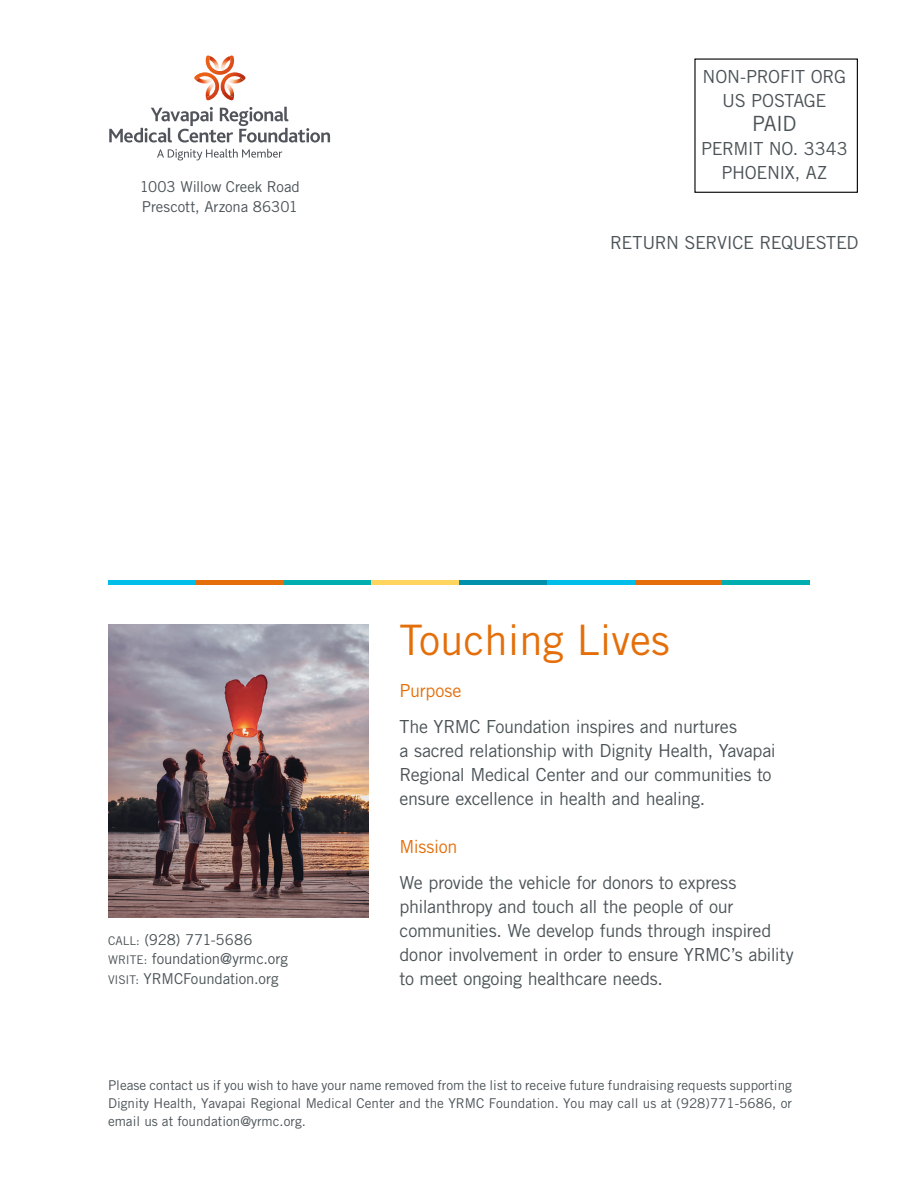
<style>
.page{position:relative;width:918px;height:1188px;background:#fff}
.page>*{position:absolute;margin:0;border:0;box-sizing:border-box;transform-origin:0 0}
.t1{font:42px "Trade Gothic LT Std";color:#e46f0a}
.t2{font:21px "Trade Gothic LT Std";color:#4b5357}
.t3{font:18px/24px "Trade Gothic LT Std";letter-spacing:-.02em;color:#4b5357;text-align:center}
.t4{font:18px "Trade Gothic LT Std";letter-spacing:-.02em;color:#e46f0a}
.t5{font:15px/19.5px "Trade Gothic LT Std";letter-spacing:-.005em;color:#4b5357}
.t6{font:13.5px/18px "Trade Gothic LT Std";color:#4b5357;text-align:justify}
.s1{font-size:12px}
</style>
<div class="page">
<div style="left:694px;top:58px;width:164px;height:135px;border:1px solid #000"></div>
<img style="left:108px;top:625px;width:261px;height:293px">
<svg style="left:194px;top:55px;width:52px;height:46px"></svg>
<svg style="left:109px;top:107px;width:221px;height:36px"></svg>
<svg style="left:157px;top:149px;width:125px;height:11px"></svg>
<div style="left:722px;top:580px;width:88px;height:5px;background:#00aeaf"></div>
<div style="left:635px;top:580px;width:87px;height:5px;background:#e46f0a"></div>
<div style="left:547px;top:580px;width:87px;height:5px;background:#00bde9"></div>
<div style="left:459px;top:580px;width:88px;height:5px;background:#0090ab"></div>
<div style="left:371px;top:580px;width:88px;height:5px;background:#ffd560"></div>
<div style="left:284px;top:580px;width:87px;height:5px;background:#00aeaf"></div>
<div style="left:196px;top:580px;width:87px;height:5px;background:#e46f0a"></div>
<div style="left:108px;top:580px;width:88px;height:5px;background:#00bde9"></div>
<p class="t5" style="left:140px;top:177px;width:162px">1003 Willow Creek Road<br>Prescott, Arzona 86301</p>
<p class="t3" style="left:703px;top:65px;width:145px">NON-PROFIT ORG<br>US POSTAGE</p>
<p class="t2" style="left:752px;top:111px;width:46px">PAID</p>
<p class="t3" style="left:701px;top:137px;width:148px">PERMIT NO. 3343<br>PHOENIX, AZ</p>
<p class="t3" style="left:610px;top:230px;width:250px">RETURN SERVICE REQUESTED</p>
<p class="t5" style="left:108px;top:929px;width:182px"><span class="s1">CALL:</span> (928) 771-5686<br><span class="s1">WRITE:</span> foundation@yrmc.org<br><span class="s1">VISIT:</span> YRMCFoundation.org</p>
<h1 class="t1" style="left:400px;top:615px;width:272px">Touching Lives</h1>
<p class="t4" style="left:400px;top:680px;width:63px">Purpose</p>
<p class="t3" style="left:400px;top:715px;width:378px;text-align:left">The YRMC Foundation inspires and nurtures<br>a sacred relationship with Dignity Health, Yavapai Regional Medical Center and our communities to ensure excellence in health and healing.</p>
<p class="t4" style="left:400px;top:836px;width:59px">Mission</p>
<p class="t3" style="left:400px;top:871px;width:396px;text-align:left">We provide the vehicle for donors to express philanthropy and touch all the people of our communities. We develop funds through inspired donor involvement in order to ensure YRMC’s ability to meet ongoing healthcare needs.</p>
<p class="t6" style="left:108px;top:1076px;width:685px">Please contact us if you wish to have your name removed from the list to receive future fundraising requests supporting Dignity Health, Yavapai Regional Medical Center and the YRMC Foundation. You may call us at (928)771-5686, or email us at foundation@yrmc.org.</p>
</div>
